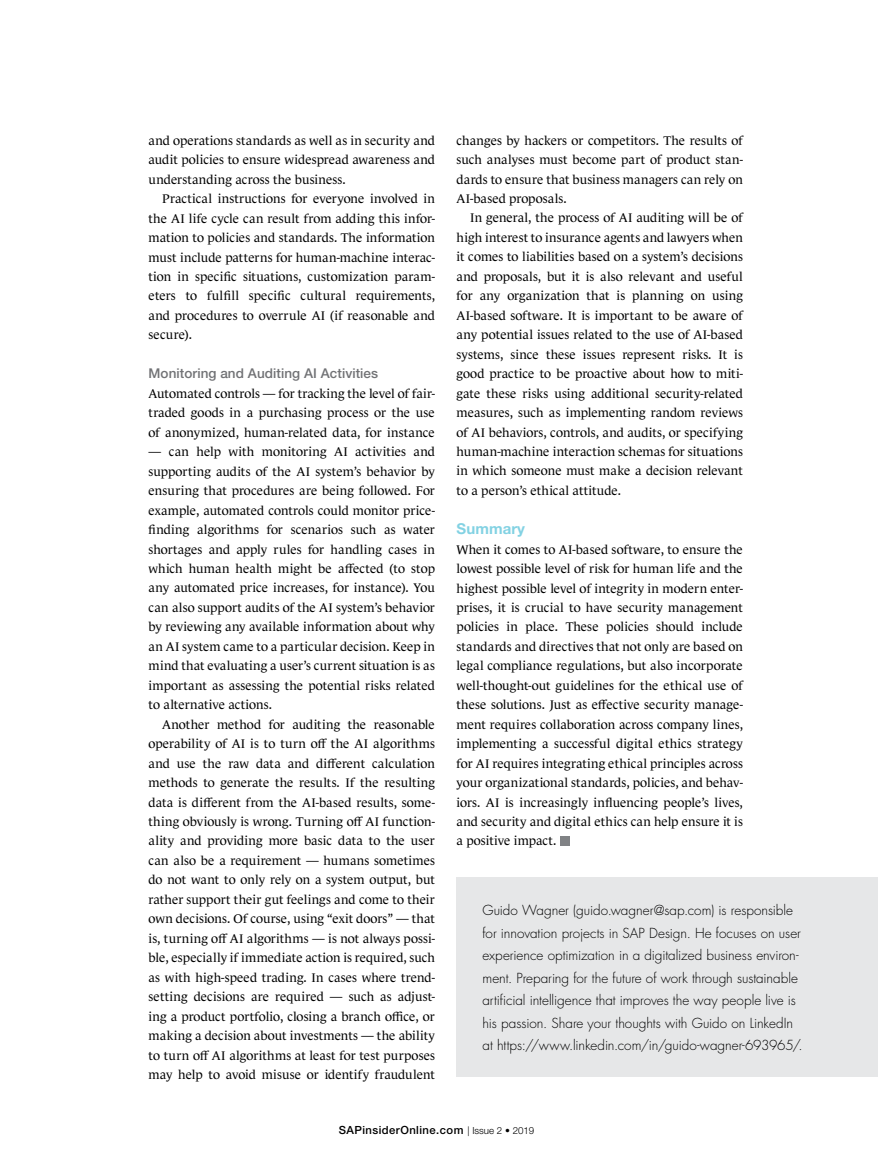
<style>
.page{position:relative;width:878px;height:1168px;background:#fff}
.page>*{position:absolute;margin:0;border:0;box-sizing:border-box;transform-origin:0 0}
.t1{font:700 15px "Helvetica Neue LT Std";letter-spacing:.005em;color:#83d2e3}
.t2{font:300 13.5px/22.5px "Futura Std";letter-spacing:-.005em;color:#000}
.t3{font:500 13.5px "Helvetica Neue LT Std";letter-spacing:.005em;color:#717275}
.t4{font:12.75px/19.5px "Le Monde Journal Std";letter-spacing:.005em;color:#000;text-align:justify}
.t5{font:500 11.25px "Helvetica Neue LT Std";letter-spacing:.04em;color:#000}
.s1{font-weight:300;font-size:9.75px}
</style>
<div class="page">
<div style="left:456px;top:878px;width:422px;height:199px;background:#e6e7e8"></div>
<div style="left:560px;top:836px;width:9px;height:9px;background:#808285"></div>
<p class="t4" style="left:148px;top:131px;width:288px">and operations standards as well as in security and audit policies to ensure widespread awareness and understanding across the business.</p>
<p class="t4" style="left:148px;top:189px;width:288px;text-indent:14px">Practical instructions for everyone involved in the AI life cycle can result from adding this infor&shy;mation to policies and standards. The information must include patterns for human-machine interac&shy;tion in specific situations, customization param&shy;eters to fulfill specific cultural requirements, and procedures to overrule AI (if reasonable and secure).</p>
<p class="t3" style="left:148px;top:365px;width:231px">Monitoring and Auditing AI Activities</p>
<p class="t4" style="left:148px;top:384px;width:288px">Automated controls — for tracking the level of fair&shy;traded goods in a purchasing process or the use of anonymized, human-related data, for instance</p>
<p class="t4" style="left:148px;top:442px;width:288px">— can help with monitoring AI activities and supporting audits of the AI system’s behavior by ensuring that procedures are being followed. For example, automated controls could monitor price&shy;finding algorithms for scenarios such as water shortages and apply rules for handling cases in which human health might be affected (to stop any automated price increases, for instance). You can also support audits of the AI system’s behavior by reviewing any available information about why an AI system came to a particular decision. Keep in mind that evaluating a user’s current situation is as important as assessing the potential risks related to alternative actions.</p>
<p class="t4" style="left:148px;top:714px;width:288px;text-indent:14px">Another method for auditing the reasonable operability of AI is to turn off the AI algorithms and use the raw data and different calculation methods to generate the results. If the resulting data is different from the AI-based results, some&shy;thing obviously is wrong. Turning off AI function&shy;ality and providing more basic data to the user can also be a requirement — humans sometimes do not want to only rely on a system output, but rather support their gut feelings and come to their own decisions. Of course, using “exit doors” — that is, turning off AI algorithms — is not always possi&shy;ble, especially if immediate action is required, such as with high-speed trading. In cases where trend&shy;setting decisions are required — such as adjust&shy;ing a product portfolio, closing a branch office, or making a decision about investments — the ability to turn off AI algorithms at least for test purposes may help to avoid misuse or identify fraudulent</p>
<p class="t4" style="left:456px;top:130px;width:288px">changes by hackers or competitors. The results of such analyses must become part of product stan&shy;dards to ensure that business managers can rely on AI-based proposals.</p>
<p class="t4" style="left:456px;top:208px;width:288px;text-indent:14px">In general, the process of AI auditing will be of high interest to insurance agents and lawyers when it comes to liabilities based on a system’s decisions and proposals, but it is also relevant and useful for any organization that is planning on using AI-based software. It is important to be aware of any potential issues related to the use of AI-based systems, since these issues represent risks. It is good practice to be proactive about how to miti&shy;gate these risks using additional security-related measures, such as implementing random reviews of AI behaviors, controls, and audits, or specifying human-machine interaction schemas for situations in which someone must make a decision relevant to a person’s ethical attitude.</p>
<p class="t1" style="left:456px;top:519px;width:70px">Summary</p>
<p class="t4" style="left:456px;top:539px;width:288px">When it comes to AI-based software, to ensure the lowest possible level of risk for human life and the highest possible level of integrity in modern enter&shy;prises, it is crucial to have security management policies in place. These policies should include standards and directives that not only are based on legal compliance regulations, but also incorporate well-thought-out guidelines for the ethical use of these solutions. Just as effective security manage&shy;ment requires collaboration across company lines, implementing a successful digital ethics strategy for AI requires integrating ethical principles across your organizational standards, policies, and behav&shy;iors. AI is increasingly influencing people’s lives, and security and digital ethics can help ensure it is a positive impact.</p>
<p class="t2" style="left:482px;top:899px;width:321px">Guido Wagner (guido.wagner@sap.com) is responsible for innovation projects in SAP Design. He focuses on user experience optimization in a digitalized business environ&shy;ment. Preparing for the future of work through sustainable artificial intelligence that improves the way people live is his passion. Share your thoughts with Guido on LinkedIn at https://www.linkedin.com/in/guido-wagner-693965/.</p>
<p class="t5" style="left:339px;top:1123px;width:197px">SAPinsiderOnline.com <span class="s1">| Issue 2 • 2019</span></p>
</div>
